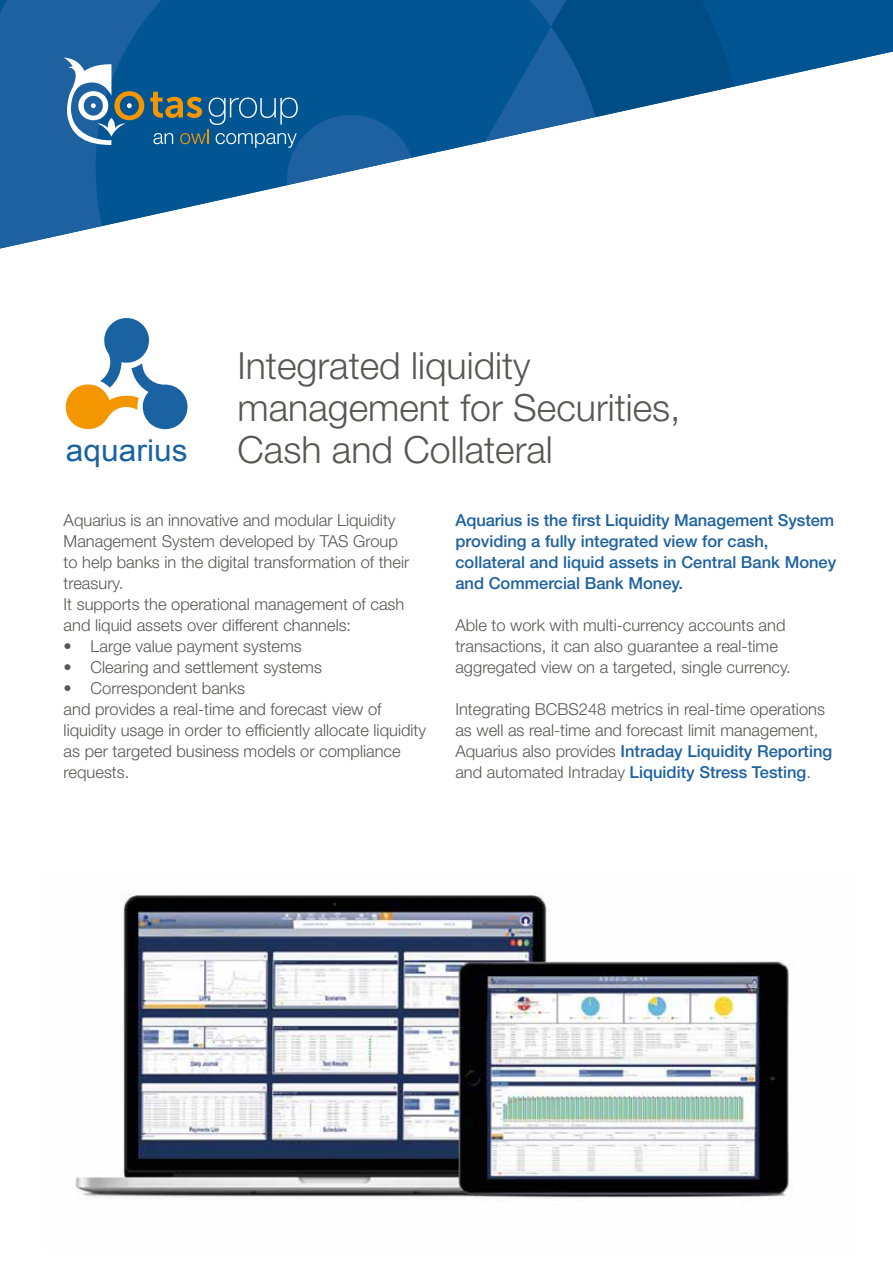
<style>
.page{position:relative;width:893px;height:1263px;background:#fff}
.page>*{position:absolute;margin:0;border:0;box-sizing:border-box;transform-origin:0 0}
.t1{font:300 37.5px/42px "Helvetica Neue LT Std";color:#575756}
.t2{font:30.15px "Arial";color:#1b62a3;scale:1.05 1}
.t3{font:300 16.5px/21px "Helvetica Neue LT Std";color:#575756}
.t4{font:500 16.5px/21px "Helvetica Neue LT Std";color:#1d61a1}
.s1{font-weight:500;color:#1d61a1}
</style>
<div class="page">
<svg style="left:65px;top:318px;width:123px;height:112px"></svg>
<svg style="left:626px;top:0;width:267px;height:111px"></svg>
<svg style="left:0;top:0;width:626px;height:249px"></svg>
<svg style="left:150px;top:92px;width:262px;height:93px;background:#266a9b"></svg>
<svg style="left:64px;top:58px;width:80px;height:87px"></svg>
<img style="left:75px;top:893px;width:718px;height:305px">
<h1 class="t1" style="left:237px;top:344px;width:445px">Integrated liquidity management for Securities,</h1>
<h2 class="t2" style="left:66px;top:430px;width:117px">aquarius</h2>
<h1 class="t1" style="left:237px;top:428px;width:317px">Cash and Collateral</h1>
<p class="t3" style="left:64px;top:509px;width:347px">Aquarius is an innovative and modular Liquidity Management System developed by TAS Group to help banks in the digital transformation of their treasury.<br>It supports the operational management of cash and liquid assets over different channels:</p>
<p class="t3" style="left:64px;top:635px;width:240px">• Large value payment systems</p>
<p class="t3" style="left:64px;top:656px;width:260px">• Clearing and settlement systems</p>
<p class="t3" style="left:64px;top:677px;width:364px">• Correspondent banks<br>and provides a real-time and forecast view of liquidity usage in order to efficiently allocate liquidity as per targeted business models or compliance requests.</p>
<p class="t4" style="left:455px;top:509px;width:382px">Aquarius is the first Liquidity Management System providing a fully integrated view for cash, collateral and liquid assets in Central Bank Money and Commercial Bank Money.</p>
<p class="t3" style="left:455px;top:614px;width:337px">Able to work with multi-currency accounts and transactions, it can also guarantee a real-time aggregated view on a targeted, single currency.</p>
<p class="t3" style="left:455px;top:698px;width:378px">Integrating BCBS248 metrics in real-time operations as well as real-time and forecast limit management, Aquarius also provides <span class="s1">Intraday Liquidity Reporting </span>and automated Intraday <span class="s1">Liquidity Stress Testing</span>.</p>
</div>
